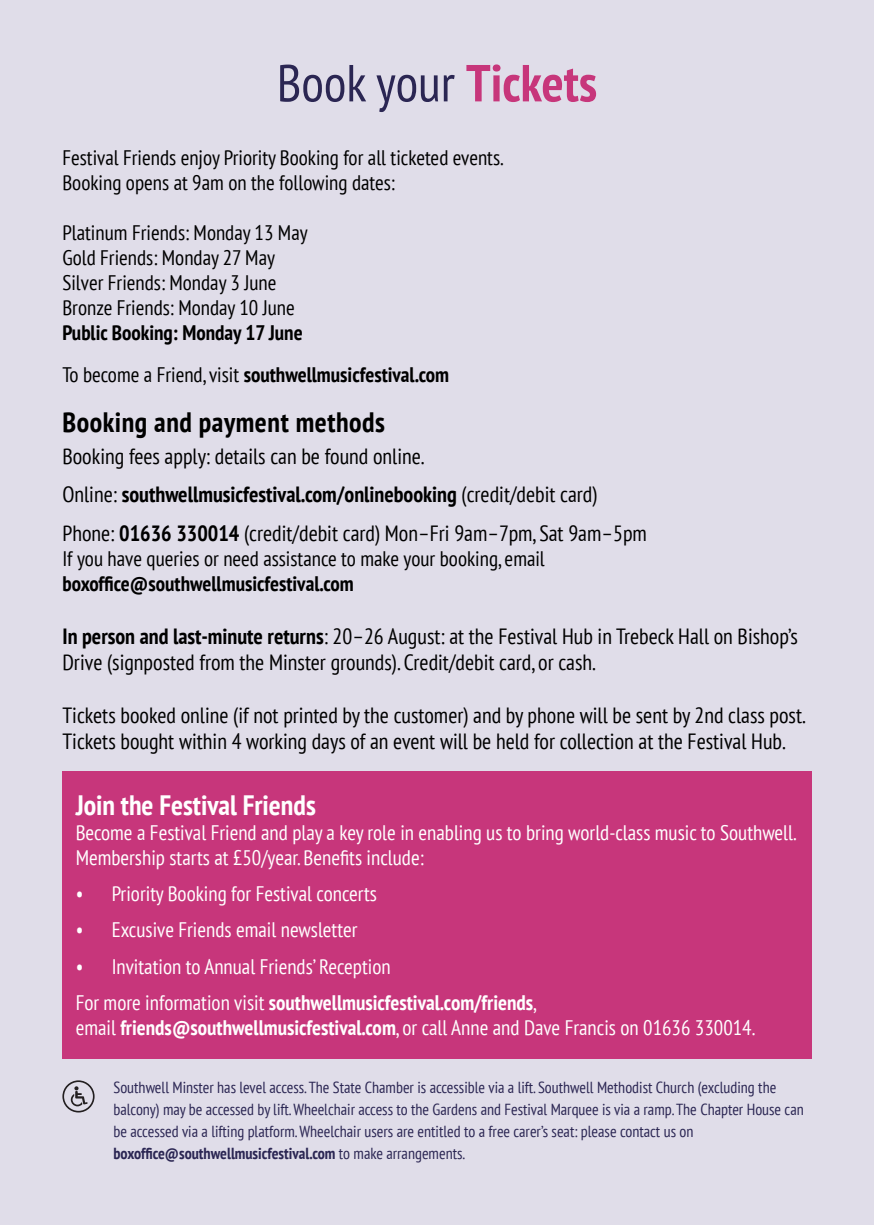
<style>
.page{position:relative;width:874px;height:1225px;background:#fff}
.page>*{position:absolute;margin:0;border:0;box-sizing:border-box;transform-origin:0 0}
.t1{font:condensed 52px "PT Sans";color:#2b2653}
.t2{font:700 condensed 28px "PT Sans";letter-spacing:.02em;color:#000}
.t3{font:700 condensed 28px "PT Sans";color:#fff}
.t4{font:condensed 22px/38.4px "PT Sans";color:#000}
.t5{font:condensed 21px/25px "PT Sans";color:#fff}
.t6{font:condensed 21px/25px "PT Sans";color:#000}
.t7{font:700 condensed 21px/42px "PT Sans";color:#000}
.t8{font:condensed 16px/22px "PT Sans";color:#2b2653}
.s1{font-weight:700;color:#c7367b}
.s2{font-weight:400}
.s3{font-weight:700}
</style>
<div class="page">
<div style="left:0;top:0;width:873px;height:1225px;background:#e0dde9"></div>
<div style="left:62px;top:771px;width:749px;height:287px;background:#c7367b"></div>
<svg style="left:62px;top:1080px;width:32px;height:32px"></svg>
<h1 class="t1" style="left:277px;top:50px;width:321px">Book your <span class="s1">Tickets</span></h1>
<p class="t6" style="left:62px;top:144px;width:442px">Festival Friends enjoy Priority Booking for all ticketed events.<br>Booking opens at 9am on the following dates:</p>
<p class="t6" style="left:62px;top:219px;width:246px">Platinum Friends: Monday 13 May<br>Gold Friends: Monday 27 May<br>Silver Friends: Monday 3 June<br>Bronze Friends: Monday 10 June</p>
<p class="t7" style="left:62px;top:311px;width:388px">Public Booking: Monday 17 June<br><span class="s2">To become a Friend, visit</span> southwellmusicfestival.com</p>
<p class="t2" style="left:62px;top:403px;width:324px">Booking and payment methods</p>
<p class="t4" style="left:62px;top:436px;width:585px">Booking fees apply: details can be found online.<br>Online: <span class="s3">southwellmusicfestival.com/onlinebooking</span> (credit/debit card)<br>Phone: <span class="s3">01636 330014</span> (credit/debit card) Mon–Fri 9am–7pm, Sat 9am–5pm</p>
<p class="t6" style="left:62px;top:545px;width:483px">If you have queries or need assistance to make your booking, email</p>
<p class="t7" style="left:62px;top:562px;width:293px">boxoffice@southwellmusicfestival.com</p>
<p class="t4" style="left:62px;top:622px;width:736px;line-height:26.4px"><span class="s3">In person and last-minute returns</span>: 20–26 August: at the Festival Hub in Trebeck Hall on Bishop’s<br>Drive (signposted from the Minster grounds). Credit/debit card, or cash.</p>
<p class="t4" style="left:62px;top:701px;width:744px;line-height:26.4px">Tickets booked online (if not printed by the customer) and by phone will be sent by 2nd class post.<br>Tickets bought within 4 working days of an event will be held for collection at the Festival Hub.</p>
<p class="t3" style="left:76px;top:786px;width:241px">Join the Festival Friends</p>
<p class="t5" style="left:76px;top:819px;width:721px">Become a Festival Friend and play a key role in enabling us to bring world-class music to Southwell.<br>Membership starts at £50/year. Benefits include:</p>
<p class="t5" style="left:76px;top:880px;width:302px">• Priority Booking for Festival concerts</p>
<p class="t5" style="left:76px;top:917px;width:283px">• Excusive Friends email newsletter</p>
<p class="t5" style="left:76px;top:947px;width:462px;line-height:36.4px">• Invitation to Annual Friends’ Reception<br>For more information visit <span class="s3">southwellmusicfestival.com/friends</span>,</p>
<p class="t5" style="left:76px;top:1014px;width:680px">email <span class="s3">friends@southwellmusicfestival.com</span>, or call Anne and Dave Francis on 01636 330014.</p>
<p class="t8" style="left:113px;top:1075px;width:691px">Southwell Minster has level access. The State Chamber is accessible via a lift. Southwell Methodist Church (excluding the balcony) may be accessed by lift. Wheelchair access to the Gardens and Festival Marquee is via a ramp. The Chapter House can be accessed via a lifting platform. Wheelchair users are entitled to a free carer’s seat: please contact us on <span class="s3">boxoffice@southwellmusicfestival.com</span> to make arrangements.</p>
</div>
